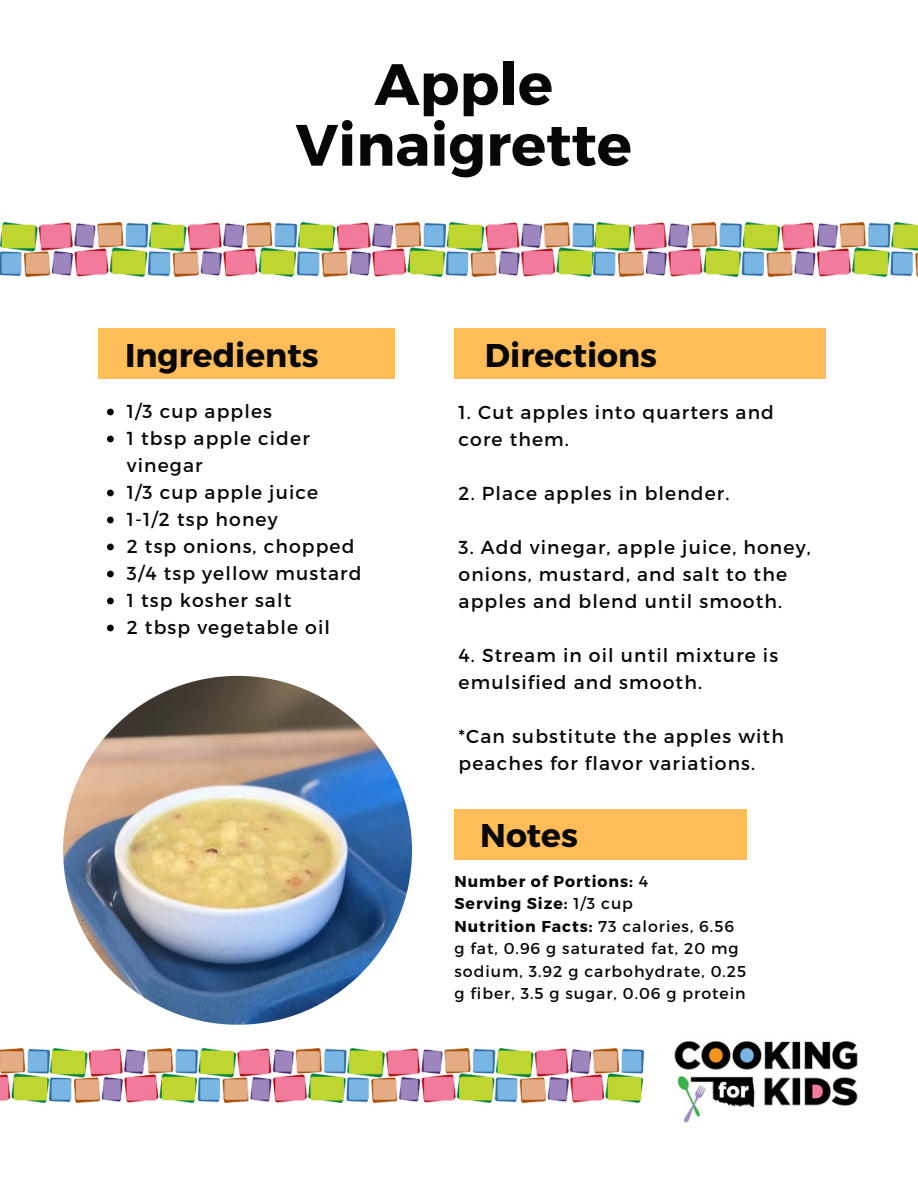
<style>
.page{position:relative;width:918px;height:1188px;background:#fff}
.page>*{position:absolute;margin:0;border:0;box-sizing:border-box;transform-origin:0 0}
.t1{font:700 58.2px/60.8px "Montserrat";color:#070707;text-align:center}
.t2{font:700 32.85px "Montserrat";color:#070707}
.t3{font:18.75px/27px "Montserrat";letter-spacing:.06em;color:#070707}
.t4{font:15.75px/22.5px "Montserrat";letter-spacing:.06em;color:#070707}
.s1{font-weight:700}
</style>
<div class="page">
<div style="left:98px;top:328px;width:297px;height:50px;background:#ffbd59"></div>
<div style="left:455px;top:328px;width:371px;height:50px;background:#ffbd59"></div>
<div style="left:455px;top:809px;width:292px;height:51px;background:#ffbd59"></div>
<img style="left:0;top:223px;width:918px;height:53px">
<img style="left:674px;top:1041px;width:184px;height:82px">
<img style="left:0;top:1049px;width:643px;height:53px">
<svg style="left:107px;top:409px;width:7px;height:6px"></svg>
<svg style="left:107px;top:436px;width:7px;height:6px"></svg>
<svg style="left:107px;top:490px;width:7px;height:6px"></svg>
<svg style="left:107px;top:517px;width:7px;height:6px"></svg>
<svg style="left:107px;top:544px;width:7px;height:6px"></svg>
<svg style="left:107px;top:571px;width:7px;height:6px"></svg>
<svg style="left:107px;top:598px;width:7px;height:6px"></svg>
<svg style="left:107px;top:625px;width:7px;height:6px"></svg>
<img style="left:63px;top:676px;width:349px;height:349px;border-radius:50%">
<h1 class="t1" style="left:296px;top:51px;width:338px">Apple<br>Vinaigrette</h1>
<h2 class="t2" style="left:125px;top:334px;width:195px">Ingredients</h2>
<h2 class="t2" style="left:485px;top:334px;width:174px">Directions</h2>
<p class="t3" style="left:127px;top:397px;width:236px">1/3 cup apples<br>1 tbsp apple cider vinegar<br>1/3 cup apple juice<br>1-1/2 tsp honey<br>2 tsp onions, chopped<br>3/4 tsp yellow mustard<br>1 tsp kosher salt<br>2 tbsp vegetable oil</p>
<p class="t3" style="left:459px;top:398px;width:317px">1. Cut apples into quarters and core them.</p>
<p class="t3" style="left:459px;top:479px;width:272px">2. Place apples in blender.</p>
<p class="t3" style="left:459px;top:533px;width:354px">3. Add vinegar, apple juice, honey, onions, mustard, and salt to the apples and blend until smooth.</p>
<p class="t3" style="left:459px;top:641px;width:321px">4. Stream in oil until mixture is emulsified and smooth.</p>
<p class="t3" style="left:459px;top:722px;width:327px">*Can substitute the apples with peaches for flavor variations.</p>
<h2 class="t2" style="left:480px;top:814px;width:99px">Notes</h2>
<p class="t4" style="left:455px;top:869px;width:293px"><span class="s1">Number of Portions:</span> 4<br><span class="s1">Serving Size:</span> 1/3 cup<br><span class="s1">Nutrition Facts:</span> 73 calories, 6.56 g fat, 0.96 g saturated fat, 20 mg sodium, 3.92 g carbohydrate, 0.25 g fiber, 3.5 g sugar, 0.06 g protein</p>
</div>
